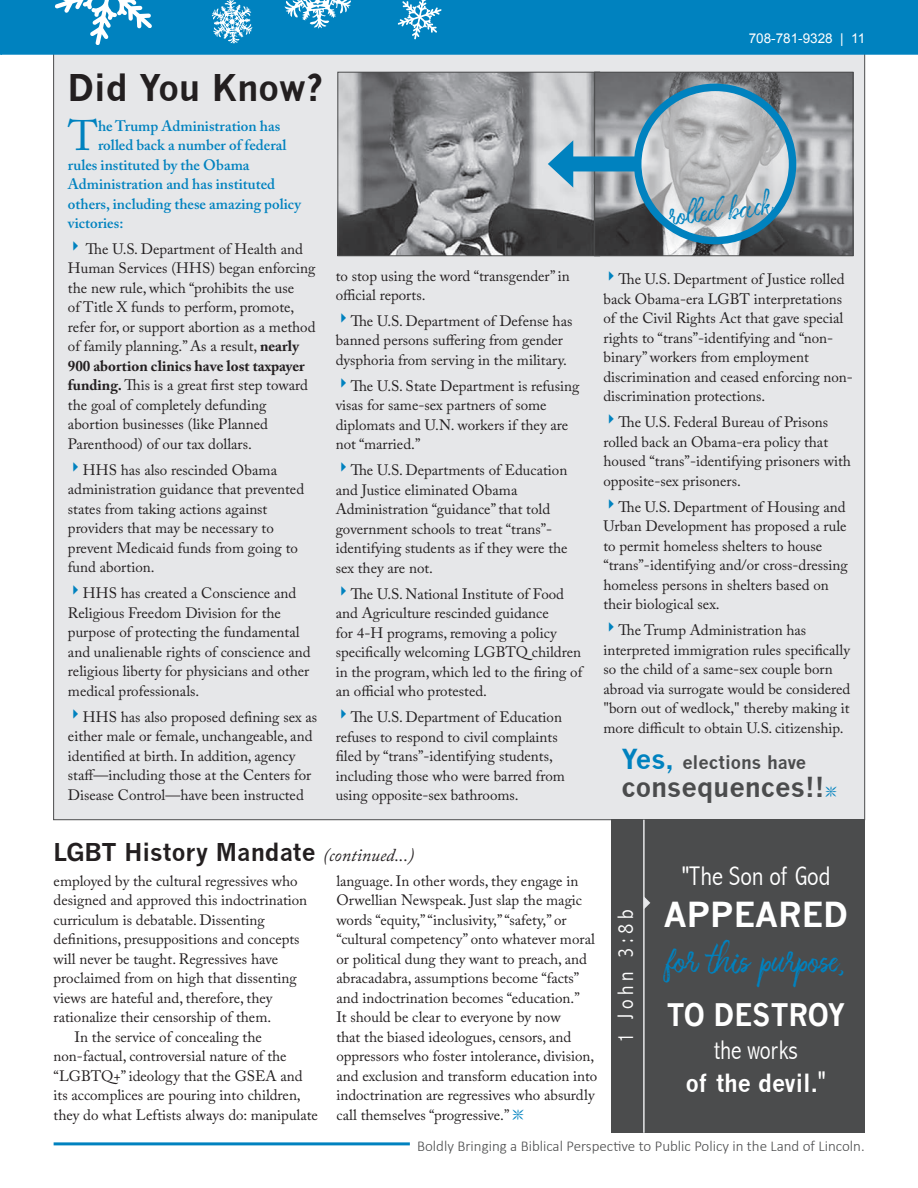
<style>
.page{position:relative;width:918px;height:1188px;background:#fff}
.page>*{position:absolute;margin:0;border:0;box-sizing:border-box;transform-origin:0 0}
.t1{font:42.45px "Adobe Caslon Pro";color:#0082bf}
.t2{font:700 36px "News Gothic";color:#231f20}
.t3{font:34.5px "Storytella";color:#0082bf}
.t4{font:700 33.75px "News Gothic";color:#fff}
.t5{font:700 30.3px "News Gothic";color:#fff;scale:.93 1}
.t6{font:700 27px "News Gothic";color:#4b4c4d}
.t7{font:300 condensed 27px "Abadi";color:#fff}
.t8{font:27px "Storytella";color:#0082bf}
.t9{font:300 condensed 27px "Abadi";color:#fff;scale:.95 1}
.t10{font:700 24px "News Gothic";color:#231f20}
.t11{font:700 24px "News Gothic";color:#fff;scale:.95 1}
.t12{font:300 condensed 22.5px "Abadi";letter-spacing:.2em;color:#fff}
.t13{font:700 18px "News Gothic";color:#4b4c4d}
.t14{font:15px/19.5px "Adobe Caslon Pro";color:#231f20}
.t15{font:600 15px "Adobe Caslon Pro";color:#0082bf}
.t16{font:300 15px "Calibri";color:#4b4c4d}
.t17{font:13.5px "Arial";color:#fff}
.s1{color:#0082bf}
.s2{font-weight:700}
.s3{font-size:27px;color:#0082bf}
.s4{font-family:"Adobe Caslon Pro";font-weight:400;font-style:italic;font-size:18px}
.s5{font-family:"Abadi";font-weight:300;font-stretch:condensed;font-size:30px}
</style>
<div class="page">
<hr style="left:54px;top:1142px;width:356px;height:3px;background:#0082bf">
<div style="left:53px;top:32px;width:812px;height:788px;background:#e6e7e9;border:1px solid #4b4c4d"></div>
<svg style="left:0;top:0;width:1px;height:55px"></svg>
<div style="left:1px;top:0;width:917px;height:55px;background:#0082bf"></div>
<div style="left:611px;top:820px;width:254px;height:313px;background:#4b4c4d"></div>
<hr style="left:643px;top:820px;width:2px;height:313px;background:#e6e7e9">
<svg style="left:644px;top:896px;width:6px;height:13px"></svg>
<img style="left:340px;top:74px;width:254px;height:180px">
<div style="left:338px;top:72px;width:262px;height:184px;border:1px solid #4b4c4d"></div>
<svg style="left:398px;top:0;width:44px;height:40px"></svg>
<svg style="left:282px;top:0;width:69px;height:29px"></svg>
<svg style="left:212px;top:0;width:40px;height:44px;background:#5cafd6"></svg>
<svg style="left:55px;top:0;width:103px;height:45px"></svg>
<img style="left:596px;top:74px;width:255px;height:180px">
<div style="left:594px;top:72px;width:259px;height:184px;border:1px solid #4b4c4d"></div>
<svg style="left:637px;top:87px;width:156px;height:154px"></svg>
<div style="left:634px;top:84px;width:162px;height:160px;border:8px solid #0082bf;border-radius:50%"></div>
<div style="left:563px;top:156px;width:72px;height:15px;background:#0082bf"></div>
<svg style="left:548px;top:140px;width:25px;height:48px"></svg>
<h2 class="t2" style="left:68px;top:66px;width:257px">Did You Know?</h2>
<h1 class="t1" style="left:68px;top:111px;width:31px">T</h1>
<p class="t15" style="left:98px;top:117px;width:184px">he Trump Administration has</p>
<p class="t15" style="left:98px;top:136px;width:190px">rolled back a number of federal</p>
<p class="t15" style="left:68px;top:156px;width:183px">rules instituted by the Obama</p>
<p class="t15" style="left:68px;top:175px;width:209px">Administration and has instituted</p>
<p class="t15" style="left:68px;top:195px;width:234px">others, including these amazing policy</p>
<p class="t15" style="left:68px;top:214px;width:57px">victories:</p>
<p class="t14" style="left:68px;top:239px;width:249px"><span class="s1">✔</span> The U.S. Department of Health and Human Services (HHS) began enforcing the new rule, which “prohibits the use<br>of Title X funds to perform, promote, refer for, or support abortion as a method of family planning.” As a result, <span class="s2">nearly 900 abortion clinics have lost taxpayer funding.</span> This is a great first step toward the goal of completely defunding abortion businesses (like Planned Parenthood) of our tax dollars.</p>
<p class="t14" style="left:68px;top:460px;width:238px"><span class="s1">✔</span>HHS has also rescinded Obama administration guidance that prevented states from taking actions against providers that may be necessary to prevent Medicaid funds from going to fund abortion.</p>
<p class="t14" style="left:68px;top:584px;width:244px"><span class="s1">✔</span>HHS has created a Conscience and Religious Freedom Division for the purpose of protecting the fundamental and unalienable rights of conscience and religious liberty for physicians and other medical professionals.</p>
<p class="t14" style="left:68px;top:707px;width:251px"><span class="s1">✔</span>HHS has also proposed defining sex as either male or female, unchangeable, and identified at birth. In addition, agency staff—including those at the Centers for Disease Control—have been instructed</p>
<p class="t14" style="left:336px;top:266px;width:236px">to stop using the word “transgender” in official reports.</p>
<p class="t14" style="left:336px;top:311px;width:238px"><span class="s1">✔</span>The U.S. Department of Defense has banned persons suffering from gender dysphoria from serving in the military.</p>
<p class="t14" style="left:336px;top:376px;width:245px"><span class="s1">✔</span>The U.S. State Department is refusing visas for same-sex partners of some diplomats and U.N. workers if they are not “married.”</p>
<p class="t14" style="left:336px;top:461px;width:233px"><span class="s1">✔</span>The U.S. Departments of Education and Justice eliminated Obama<br>Administration “guidance” that told government schools to treat “trans”- identifying students as if they were the sex they are not.</p>
<p class="t14" style="left:336px;top:584px;width:248px"><span class="s1">✔</span>The U.S. National Institute of Food and Agriculture rescinded guidance<br>for 4-H programs, removing a policy specifically welcoming LGBTQ children in the program, which led to the firing of an official who protested.</p>
<p class="t14" style="left:336px;top:707px;width:231px"><span class="s1">✔</span>The U.S. Department of Education refuses to respond to civil complaints filed by “trans”-identifying students, including those who were barred from using opposite-sex bathrooms.</p>
<p class="t17" style="left:749px;top:30px;width:118px">708-781-9328 | 11</p>
<h3 class="t8" style="left:668px;top:200px;width:104px;rotate:-6deg">rolled back</h3>
<p class="t14" style="left:603px;top:270px;width:251px"><span class="s1">✔</span>The U.S. Department of Justice rolled back Obama-era LGBT interpretations of the Civil Rights Act that gave special rights to “trans”-identifying and “non&shy;binary” workers from employment discrimination and ceased enforcing non&shy;discrimination protections.</p>
<p class="t14" style="left:603px;top:413px;width:249px"><span class="s1">✔</span>The U.S. Federal Bureau of Prisons rolled back an Obama-era policy that housed “trans”-identifying prisoners with opposite-sex prisoners.</p>
<p class="t14" style="left:603px;top:497px;width:246px"><span class="s1">✔</span>The U.S. Department of Housing and Urban Development has proposed a rule to permit homeless shelters to house “trans”-identifying and/or cross-dressing homeless persons in shelters based on their biological sex.</p>
<p class="t14" style="left:603px;top:621px;width:248px"><span class="s1">✔</span>The Trump Administration has interpreted immigration rules specifically so the child of a same-sex couple born abroad via surrogate would be considered "born out of wedlock," thereby making it more difficult to obtain U.S. citizenship.</p>
<p class="t13" style="left:621px;top:751px;width:186px"><span class="s3">Yes,</span> elections have</p>
<h3 class="t6" style="left:621px;top:771px;width:205px">consequences!!</h3>
<h3 class="t10" style="left:54px;top:837px;width:362px">LGBT History Mandate <span class="s4">(continued...)</span></h3>
<p class="t14" style="left:54px;top:871px;width:246px">employed by the cultural regressives who</p>
<p class="t14" style="left:54px;top:890px;width:255px">designed and approved this indoctrination</p>
<p class="t14" style="left:54px;top:910px;width:213px">curriculum is debatable. Dissenting</p>
<p class="t14" style="left:54px;top:929px;width:247px">definitions, presuppositions and concepts</p>
<p class="t14" style="left:54px;top:949px;width:226px">will never be taught. Regressives have</p>
<p class="t14" style="left:54px;top:968px;width:245px">proclaimed from on high that dissenting</p>
<p class="t14" style="left:54px;top:988px;width:220px">views are hateful and, therefore, they</p>
<p class="t14" style="left:54px;top:1007px;width:219px">rationalize their censorship of them.</p>
<p class="t14" style="left:75px;top:1027px;width:189px">In the service of concealing the</p>
<p class="t14" style="left:54px;top:1046px;width:235px">non-factual, controversial nature of the</p>
<p class="t14" style="left:54px;top:1066px;width:251px">“LGBTQ+” ideology that the GSEA and</p>
<p class="t14" style="left:54px;top:1085px;width:249px">its accomplices are pouring into children,</p>
<p class="t14" style="left:54px;top:1105px;width:266px">they do what Leftists always do: manipulate</p>
<p class="t14" style="left:336px;top:871px;width:263px">language. In other words, they engage in Orwellian Newspeak. Just slap the magic words “equity,” “inclusivity,” “safety,” or “cultural competency” onto whatever moral or political dung they want to preach, and abracadabra, assumptions become “facts” and indoctrination becomes “education.”<br>It should be clear to everyone by now<br>that the biased ideologues, censors, and oppressors who foster intolerance, division, and exclusion and transform education into indoctrination are regressives who absurdly call themselves “progressive.”</p>
<h3 class="t12" style="left:613px;top:1043px;width:135px;rotate:-90deg">1 John 3:8b</h3>
<h3 class="t7" style="left:682px;top:861px;width:150px">"The Son of God</h3>
<h3 class="t4" style="left:664px;top:894px;width:186px">APPEARED</h3>
<h3 class="t3" style="left:667px;top:940px;width:179px">for this purpose,</h3>
<h3 class="t5" style="left:667px;top:997px;width:193px">TO DESTROY</h3>
<h3 class="t9" style="left:714px;top:1035px;width:90px">the works</h3>
<h3 class="t11" style="left:686px;top:1069px;width:149px">of the devil.<span class="s5">"</span></h3>
<p class="t16" style="left:417px;top:1136px;width:449px">Boldly Bringing a Biblical Perspective to Public Policy in the Land of Lincoln.</p>
</div>
